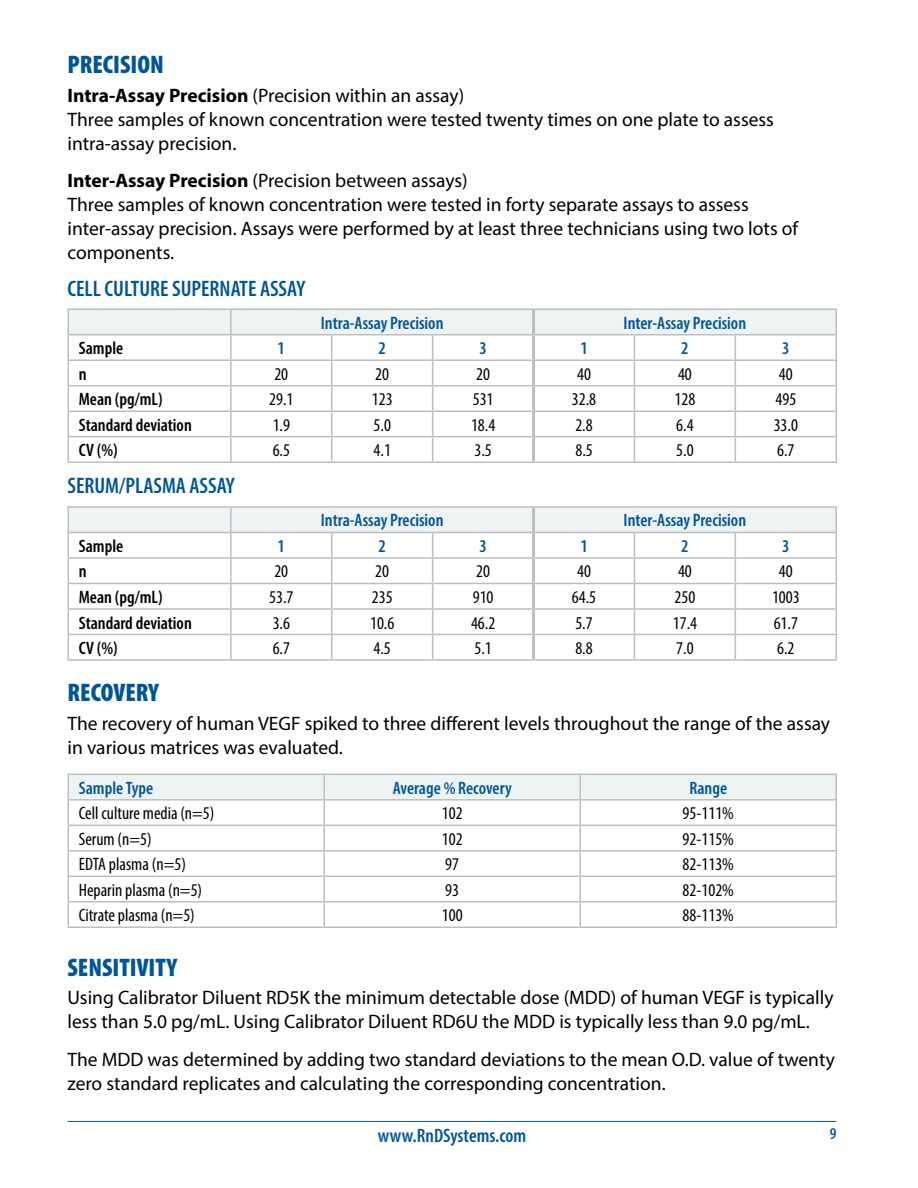
<style>
.page{position:relative;width:918px;height:1188px;background:#fff}
.page>*{position:absolute;margin:0;border:0;box-sizing:border-box;transform-origin:0 0}
.t1{font:900 condensed 25.5px "Myriad Pro";color:#005596}
.t2{font:600 condensed 22.5px "Myriad Pro";color:#005596}
.t3{font:19.5px/24px "Myriad Pro";color:#000}
.t4{font:600 condensed 19.5px "Myriad Pro";color:#005596}
.t5{font:condensed 18px "Myriad Pro";color:#000}
.t6{font:600 condensed 18px "Myriad Pro";color:#005596}
.t7{font:600 condensed 18px "Myriad Pro";color:#000}
.t8{font:600 condensed 16.5px "Myriad Pro";color:#005596}
.s1{font-weight:700}
</style>
<div class="page">
<hr style="left:68px;top:1121px;width:768px;height:1px;background:#005596">
<hr style="left:68px;top:308px;width:163px;height:2px;background:#bcbec0">
<hr style="left:231px;top:308px;width:101px;height:2px;background:#bcbec0">
<hr style="left:332px;top:308px;width:101px;height:2px;background:#bcbec0">
<hr style="left:433px;top:308px;width:101px;height:2px;background:#bcbec0">
<hr style="left:534px;top:308px;width:100px;height:2px;background:#bcbec0">
<hr style="left:634px;top:308px;width:101px;height:2px;background:#bcbec0">
<hr style="left:735px;top:308px;width:102px;height:2px;background:#bcbec0">
<svg style="left:68px;top:309px;width:769px;height:152px"></svg>
<hr style="left:68px;top:461px;width:163px;height:2px;background:#bcbec0">
<hr style="left:231px;top:461px;width:101px;height:2px;background:#bcbec0">
<hr style="left:332px;top:461px;width:101px;height:2px;background:#bcbec0">
<hr style="left:433px;top:461px;width:101px;height:2px;background:#bcbec0">
<hr style="left:534px;top:461px;width:100px;height:2px;background:#bcbec0">
<hr style="left:634px;top:461px;width:101px;height:2px;background:#bcbec0">
<hr style="left:735px;top:461px;width:102px;height:2px;background:#bcbec0">
<hr style="left:532px;top:310px;width:3px;height:24px;background:#bcbec0">
<hr style="left:532px;top:335px;width:3px;height:24px;background:#bcbec0">
<hr style="left:532px;top:361px;width:3px;height:24px;background:#bcbec0">
<hr style="left:532px;top:386px;width:3px;height:24px;background:#bcbec0">
<hr style="left:532px;top:412px;width:3px;height:24px;background:#bcbec0">
<hr style="left:532px;top:437px;width:3px;height:24px;background:#bcbec0">
<hr style="left:68px;top:506px;width:163px;height:2px;background:#bcbec0">
<hr style="left:231px;top:506px;width:101px;height:2px;background:#bcbec0">
<hr style="left:332px;top:506px;width:101px;height:2px;background:#bcbec0">
<hr style="left:433px;top:506px;width:101px;height:2px;background:#bcbec0">
<hr style="left:534px;top:506px;width:100px;height:2px;background:#bcbec0">
<hr style="left:634px;top:506px;width:101px;height:2px;background:#bcbec0">
<hr style="left:735px;top:506px;width:102px;height:2px;background:#bcbec0">
<svg style="left:68px;top:507px;width:769px;height:152px"></svg>
<hr style="left:68px;top:659px;width:163px;height:2px;background:#bcbec0">
<hr style="left:231px;top:659px;width:101px;height:2px;background:#bcbec0">
<hr style="left:332px;top:659px;width:101px;height:2px;background:#bcbec0">
<hr style="left:433px;top:659px;width:101px;height:2px;background:#bcbec0">
<hr style="left:534px;top:659px;width:100px;height:2px;background:#bcbec0">
<hr style="left:634px;top:659px;width:101px;height:2px;background:#bcbec0">
<hr style="left:735px;top:659px;width:102px;height:2px;background:#bcbec0">
<hr style="left:532px;top:508px;width:3px;height:24px;background:#bcbec0">
<hr style="left:532px;top:533px;width:3px;height:24px;background:#bcbec0">
<hr style="left:532px;top:559px;width:3px;height:24px;background:#bcbec0">
<hr style="left:532px;top:584px;width:3px;height:24px;background:#bcbec0">
<hr style="left:532px;top:610px;width:3px;height:24px;background:#bcbec0">
<hr style="left:532px;top:635px;width:3px;height:24px;background:#bcbec0">
<hr style="left:68px;top:927px;width:256px;height:1px;background:#bcbec0">
<hr style="left:324px;top:927px;width:256px;height:1px;background:#bcbec0">
<hr style="left:580px;top:927px;width:257px;height:1px;background:#bcbec0">
<svg style="left:68px;top:774px;width:769px;height:153px"></svg>
<hr style="left:579px;top:775px;width:2px;height:24px;background:#bcbec0">
<h1 class="t1" style="left:68px;top:48px;width:98px">PRECISION</h1>
<p class="t3" style="left:68px;top:83px;width:708px"><span class="s1">Intra-Assay Precision</span> (Precision within an assay)<br>Three samples of known concentration were tested twenty times on one plate to assess intra-assay precision.</p>
<p class="t3" style="left:68px;top:168px;width:732px"><span class="s1">Inter-Assay Precision</span> (Precision between assays)<br>Three samples of known concentration were tested in forty separate assays to assess inter-assay precision. Assays were performed by at least three technicians using two lots of components.</p>
<p class="t2" style="left:68px;top:274px;width:239px">CELL CULTURE SUPERNATE ASSAY</p>
<p class="t6" style="left:321px;top:312px;width:124px">Intra-Assay Precision</p>
<p class="t6" style="left:624px;top:312px;width:124px">Inter-Assay Precision</p>
<p class="t7" style="left:79px;top:337px;width:46px">Sample</p>
<p class="t6" style="left:278px;top:337px;width:9px">1</p>
<p class="t6" style="left:379px;top:337px;width:9px">2</p>
<p class="t6" style="left:479px;top:337px;width:9px">3</p>
<p class="t6" style="left:580px;top:337px;width:9px">1</p>
<p class="t6" style="left:681px;top:337px;width:9px">2</p>
<p class="t6" style="left:782px;top:337px;width:9px">3</p>
<p class="t7" style="left:79px;top:363px;width:9px">n</p>
<p class="t5" style="left:274px;top:363px;width:15px">20</p>
<p class="t5" style="left:375px;top:363px;width:15px">20</p>
<p class="t5" style="left:476px;top:363px;width:15px">20</p>
<p class="t5" style="left:577px;top:363px;width:15px">40</p>
<p class="t5" style="left:678px;top:363px;width:15px">40</p>
<p class="t5" style="left:779px;top:363px;width:15px">40</p>
<p class="t7" style="left:79px;top:388px;width:85px">Mean (pg/mL)</p>
<p class="t5" style="left:269px;top:388px;width:26px">29.1</p>
<p class="t5" style="left:372px;top:388px;width:22px">123</p>
<p class="t5" style="left:473px;top:388px;width:22px">531</p>
<p class="t5" style="left:572px;top:388px;width:26px">32.8</p>
<p class="t5" style="left:675px;top:388px;width:22px">128</p>
<p class="t5" style="left:775px;top:388px;width:22px">495</p>
<p class="t7" style="left:79px;top:414px;width:114px">Standard deviation</p>
<p class="t5" style="left:273px;top:414px;width:19px">1.9</p>
<p class="t5" style="left:374px;top:414px;width:19px">5.0</p>
<p class="t5" style="left:471px;top:414px;width:26px">18.4</p>
<p class="t5" style="left:575px;top:414px;width:19px">2.8</p>
<p class="t5" style="left:676px;top:414px;width:19px">6.4</p>
<p class="t5" style="left:774px;top:414px;width:26px">33.0</p>
<p class="t7" style="left:79px;top:439px;width:40px">CV (%)</p>
<p class="t5" style="left:273px;top:439px;width:19px">6.5</p>
<p class="t5" style="left:374px;top:439px;width:19px">4.1</p>
<p class="t5" style="left:475px;top:439px;width:19px">3.5</p>
<p class="t5" style="left:575px;top:439px;width:19px">8.5</p>
<p class="t5" style="left:676px;top:439px;width:19px">5.0</p>
<p class="t5" style="left:777px;top:439px;width:19px">6.7</p>
<p class="t2" style="left:68px;top:472px;width:169px">SERUM/PLASMA ASSAY</p>
<p class="t6" style="left:321px;top:509px;width:124px">Intra-Assay Precision</p>
<p class="t6" style="left:624px;top:509px;width:124px">Inter-Assay Precision</p>
<p class="t7" style="left:79px;top:535px;width:46px">Sample</p>
<p class="t6" style="left:278px;top:535px;width:9px">1</p>
<p class="t6" style="left:379px;top:535px;width:9px">2</p>
<p class="t6" style="left:479px;top:535px;width:9px">3</p>
<p class="t6" style="left:580px;top:535px;width:9px">1</p>
<p class="t6" style="left:681px;top:535px;width:9px">2</p>
<p class="t6" style="left:782px;top:535px;width:9px">3</p>
<p class="t7" style="left:79px;top:560px;width:9px">n</p>
<p class="t5" style="left:274px;top:561px;width:15px">20</p>
<p class="t5" style="left:375px;top:561px;width:15px">20</p>
<p class="t5" style="left:476px;top:561px;width:15px">20</p>
<p class="t5" style="left:577px;top:561px;width:15px">40</p>
<p class="t5" style="left:678px;top:561px;width:15px">40</p>
<p class="t5" style="left:779px;top:561px;width:15px">40</p>
<p class="t7" style="left:79px;top:586px;width:85px">Mean (pg/mL)</p>
<p class="t5" style="left:269px;top:586px;width:26px">53.7</p>
<p class="t5" style="left:372px;top:586px;width:22px">235</p>
<p class="t5" style="left:473px;top:586px;width:22px">910</p>
<p class="t5" style="left:572px;top:586px;width:26px">64.5</p>
<p class="t5" style="left:675px;top:586px;width:22px">250</p>
<p class="t5" style="left:772px;top:586px;width:29px">1003</p>
<p class="t7" style="left:79px;top:611px;width:114px">Standard deviation</p>
<p class="t5" style="left:273px;top:612px;width:19px">3.6</p>
<p class="t5" style="left:370px;top:612px;width:26px">10.6</p>
<p class="t5" style="left:471px;top:612px;width:26px">46.2</p>
<p class="t5" style="left:575px;top:612px;width:19px">5.7</p>
<p class="t5" style="left:673px;top:612px;width:26px">17.4</p>
<p class="t5" style="left:774px;top:612px;width:26px">61.7</p>
<p class="t7" style="left:79px;top:637px;width:40px">CV (%)</p>
<p class="t5" style="left:273px;top:637px;width:19px">6.7</p>
<p class="t5" style="left:374px;top:637px;width:19px">4.5</p>
<p class="t5" style="left:474px;top:637px;width:19px">5.1</p>
<p class="t5" style="left:575px;top:637px;width:19px">8.8</p>
<p class="t5" style="left:676px;top:637px;width:19px">7.0</p>
<p class="t5" style="left:777px;top:637px;width:19px">6.2</p>
<h1 class="t1" style="left:68px;top:677px;width:93px">RECOVERY</h1>
<p class="t3" style="left:68px;top:711px;width:764px">The recovery of human VEGF spiked to three different levels throughout the range of the assay in various matrices was evaluated.</p>
<p class="t6" style="left:79px;top:777px;width:76px">Sample Type</p>
<p class="t6" style="left:393px;top:777px;width:120px">Average % Recovery</p>
<p class="t6" style="left:689px;top:777px;width:39px">Range</p>
<p class="t5" style="left:79px;top:802px;width:137px">Cell culture media (n=5)</p>
<p class="t5" style="left:442px;top:802px;width:22px">102</p>
<p class="t5" style="left:683px;top:802px;width:53px">95-111%</p>
<p class="t5" style="left:79px;top:828px;width:74px">Serum (n=5)</p>
<p class="t5" style="left:442px;top:828px;width:22px">102</p>
<p class="t5" style="left:683px;top:828px;width:53px">92-115%</p>
<p class="t5" style="left:79px;top:853px;width:109px">EDTA plasma (n=5)</p>
<p class="t5" style="left:445px;top:853px;width:15px">97</p>
<p class="t5" style="left:683px;top:853px;width:53px">82-113%</p>
<p class="t5" style="left:79px;top:879px;width:125px">Heparin plasma (n=5)</p>
<p class="t5" style="left:445px;top:879px;width:15px">93</p>
<p class="t5" style="left:683px;top:879px;width:53px">82-102%</p>
<p class="t5" style="left:79px;top:905px;width:118px">Citrate plasma (n=5)</p>
<p class="t5" style="left:442px;top:905px;width:22px">100</p>
<p class="t5" style="left:683px;top:905px;width:53px">88-113%</p>
<h1 class="t1" style="left:68px;top:951px;width:111px">SENSITIVITY</h1>
<p class="t3" style="left:68px;top:985px;width:768px">Using Calibrator Diluent RD5K the minimum detectable dose (MDD) of human VEGF is typically less than 5.0 pg/mL. Using Calibrator Diluent RD6U the MDD is typically less than 9.0 pg/mL.</p>
<p class="t3" style="left:68px;top:1047px;width:769px">The MDD was determined by adding two standard deviations to the mean O.D. value of twenty zero standard replicates and calculating the corresponding concentration.</p>
<p class="t4" style="left:378px;top:1123px;width:150px">www.RnDSystems.com</p>
<p class="t8" style="left:830px;top:1123px;width:8px">9</p>
</div>
